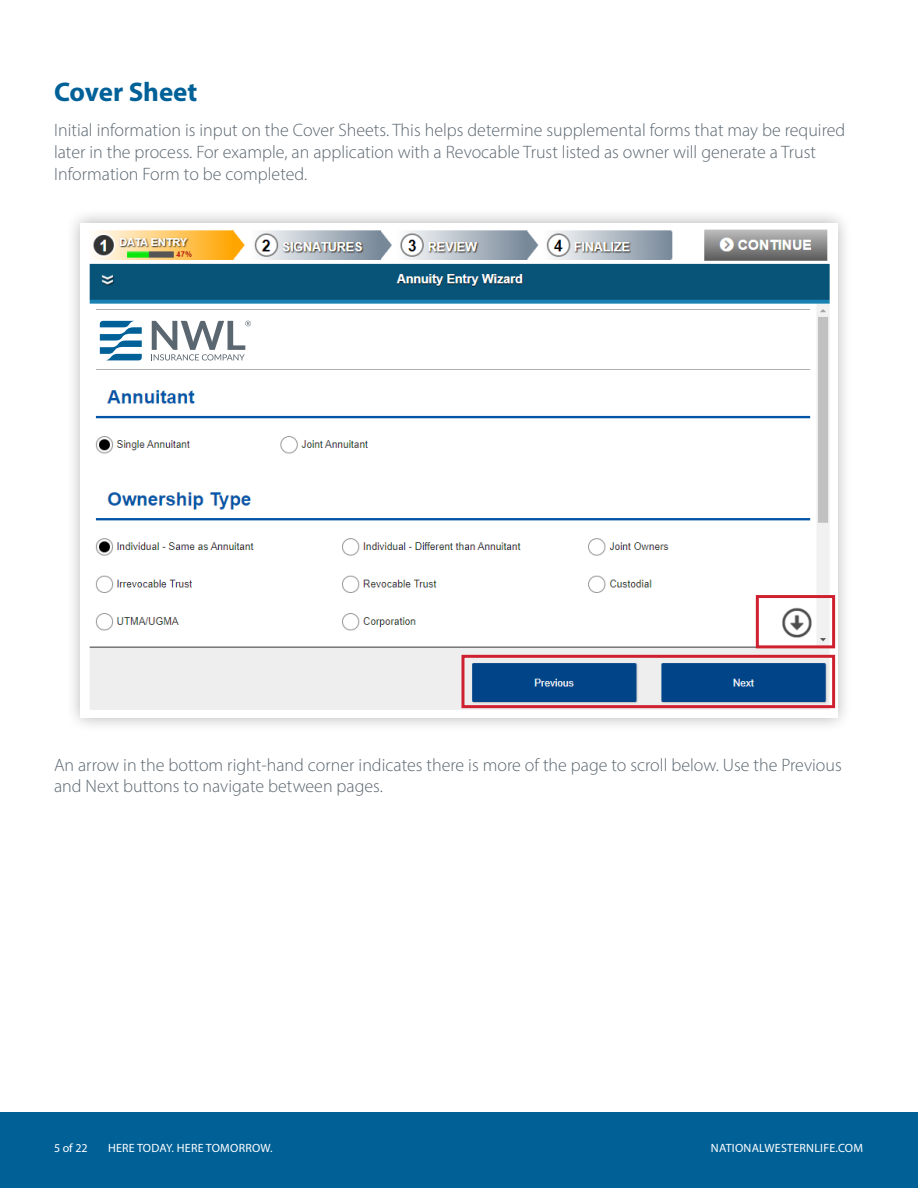
<style>
.page{position:relative;width:918px;height:1188px;background:#fff}
.page>*{position:absolute;margin:0;border:0;box-sizing:border-box;transform-origin:0 0}
.t1{font:700 27px "Myriad Pro";color:#006198}
.t2{font:300 18px/21.6px "Myriad Pro";color:#5a6670}
.t3{font:12px "Myriad Pro";letter-spacing:.02em;color:#fff}
</style>
<div class="page">
<div style="left:0;top:1112px;width:918px;height:76px;background:#016197"></div>
<div style="left:66px;top:208px;width:786px;height:524px;background:#231f20;opacity:.35"></div>
<img style="left:81px;top:223px;width:756px;height:494px">
<div style="left:756px;top:595px;width:79px;height:53px;border:3px solid #cf202f"></div>
<div style="left:461px;top:655px;width:374px;height:53px;border:3px solid #cf202f"></div>
<div style="left:93px;top:313px;width:169px;height:53px;background:#fff"></div>
<svg style="left:100px;top:321px;width:42px;height:39px"></svg>
<svg style="left:151px;top:321px;width:100px;height:40px"></svg>
<p class="t1" style="left:54px;top:75px;width:145px">Cover Sheet</p>
<p class="t2" style="left:54px;top:119px;width:793px">Initial information is input on the Cover Sheets. This helps determine supplemental forms that may be required later in the process. For example, an application with a Revocable Trust listed as owner will generate a Trust<br>Information Form to be completed.</p>
<p class="t2" style="left:54px;top:754px;width:789px">An arrow in the bottom right-hand corner indicates there is more of the page to scroll below. Use the Previous and Next buttons to navigate between pages.</p>
<p class="t3" style="left:54px;top:1141px;width:35px">5 of 22</p>
<p class="t3" style="left:108px;top:1141px;width:166px">HERE TODAY. HERE TOMORROW.</p>
<p class="t3" style="left:711px;top:1141px;width:154px">NATIONALWESTERNLIFE.COM</p>
</div>
